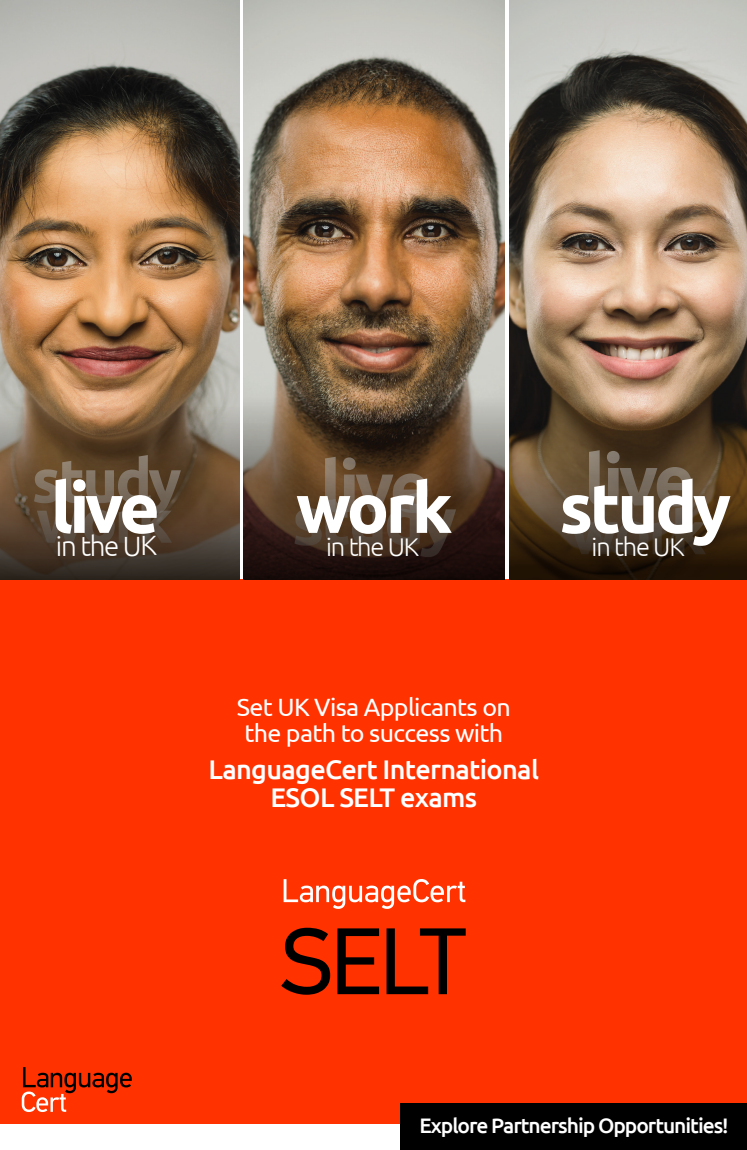
<style>
.page{position:relative;width:747px;height:1150px;background:#fff}
.page>*{position:absolute;margin:0;border:0;box-sizing:border-box;transform-origin:0 0}
.t1{font:700 71.2px "Ubuntu";letter-spacing:-.065em;color:#fff}
.t2{font:700 70px "Ubuntu";letter-spacing:-.05em;color:#fff}
.t3{font:700 67.2px "Ubuntu";letter-spacing:-.05em;color:#fff}
.t4{font:700 61px "Ubuntu";letter-spacing:-.05em;color:#fff}
.t5{font:300 27.7px "Ubuntu";letter-spacing:-.055em;color:#fff}
.t6{font:500 27px/28px "Ubuntu";letter-spacing:-.025em;color:#fff;text-align:center}
.t7{font:300 25.5px "Ubuntu";letter-spacing:-.055em;color:#fff}
.t8{font:25px/26px "Ubuntu";letter-spacing:-.025em;color:#fff;text-align:center}
.t9{font:500 21px "Ubuntu";letter-spacing:-.05em;color:#fff}
</style>
<div class="page">
<div style="left:0;top:866px;width:746px;height:257px;background:#ff3200"></div>
<div style="left:400px;top:1103px;width:346px;height:47px;background:#000"></div>
<svg style="left:283px;top:879px;width:182px;height:30px"></svg>
<svg style="left:281px;top:928px;width:49px;height:67px"></svg>
<svg style="left:337px;top:928px;width:42px;height:66px"></svg>
<svg style="left:386px;top:928px;width:79px;height:66px"></svg>
<svg style="left:22px;top:1067px;width:110px;height:45px"></svg>
<div style="left:0;top:580px;width:746px;height:286px;background:#ff3200"></div>
<img style="left:0;top:0;width:239px;height:339px">
<img style="left:244px;top:0;width:260px;height:339px">
<img style="left:509px;top:0;width:237px;height:339px">
<svg style="left:0;top:339px;width:239px;height:241px;background:#725840"></svg>
<svg style="left:509px;top:339px;width:237px;height:241px;background:#5c462f"></svg>
<svg style="left:243px;top:339px;width:261px;height:241px;background:#5d4837"></svg>
<h1 class="t1" style="left:583px;top:437px;width:112px">live</h1>
<h3 class="t4" style="left:32px;top:444px;width:151px">study</h3>
<h1 class="t1" style="left:320px;top:443px;width:112px">live</h1>
<h2 class="t2" style="left:51px;top:466px;width:111px">live</h2>
<h2 class="t2" style="left:296px;top:466px;width:158px">work</h2>
<h2 class="t2" style="left:559px;top:466px;width:173px">study</h2>
<h3 class="t3" style="left:292px;top:480px;width:166px">study</h3>
<h3 class="t4" style="left:36px;top:484px;width:138px">work</h3>
<h3 class="t4" style="left:570px;top:496px;width:138px">work</h3>
<p class="t5" style="left:56px;top:529px;width:103px">in the UK</p>
<p class="t7" style="left:326px;top:532px;width:95px">in the UK</p>
<p class="t7" style="left:591px;top:532px;width:95px">in the UK</p>
<p class="t8" style="left:237px;top:694px;width:275px">Set UK Visa Applicants on the path to success with</p>
<p class="t6" style="left:208px;top:755px;width:332px">LanguageCert International<br>ESOL SELT exams</p>
<p class="t9" style="left:419px;top:1112px;width:310px">Explore Partnership Opportunities!</p>
</div>
